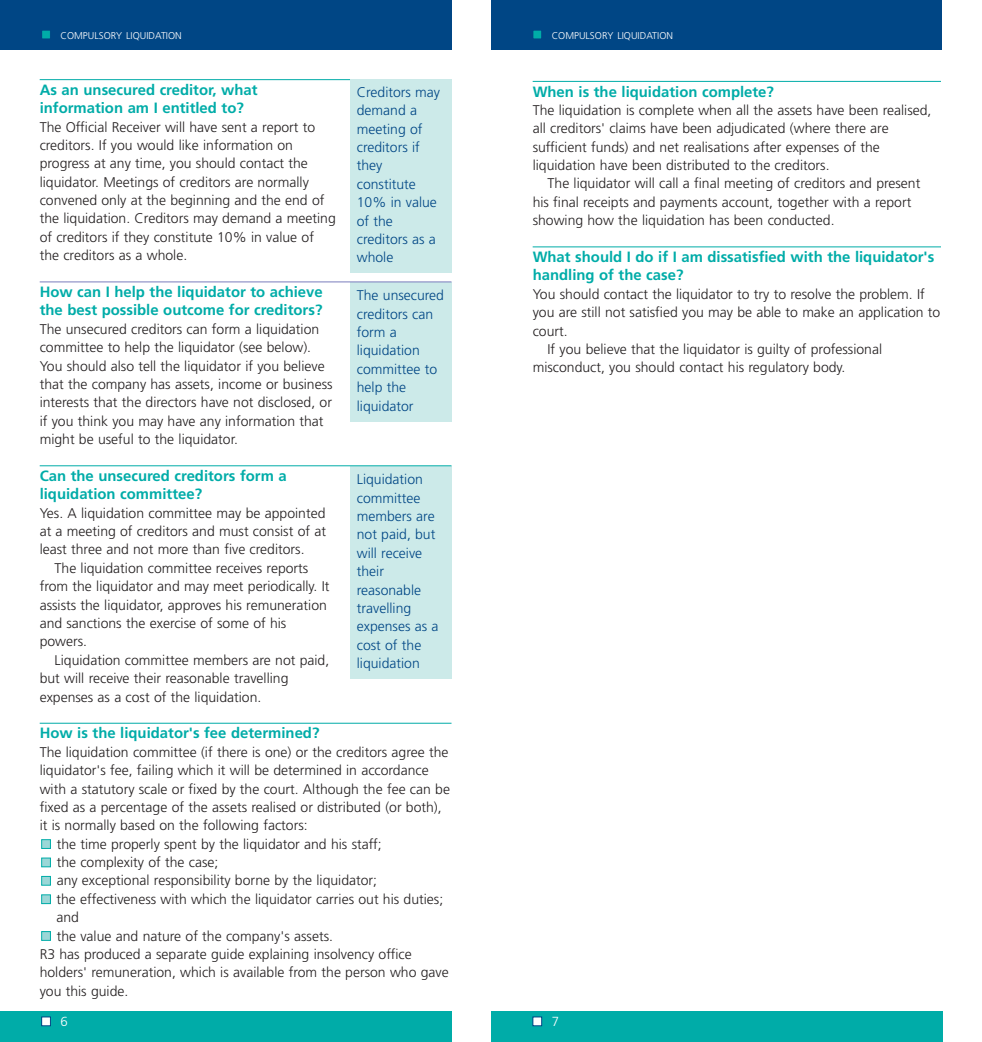
<style>
.page{position:relative;width:982px;height:1042px;background:#fff}
.page>*{position:absolute;margin:0;border:0;box-sizing:border-box;transform-origin:0 0}
.t1{font:700 14.88px/18.4px "Frutiger";color:#00aca8}
.t2{font:300 14px/18.4px "Frutiger";color:#231f20}
.t3{font:300 14px/18.4px "Frutiger";color:#004685}
.t4{font:300 13.12px "Frutiger";color:#fff}
.t5{font:300 9.8px "Frutiger";color:#fff}
</style>
<div class="page">
<hr style="left:533px;top:81px;width:408px;height:1px;background:#00aca8">
<hr style="left:533px;top:246px;width:408px;height:1px;background:#00aca8">
<div style="left:491px;top:0;width:451px;height:49px;background:#004685"></div>
<div style="left:533px;top:30px;width:9px;height:9px;background:#00aca8"></div>
<div style="left:533px;top:30px;width:9px;height:9px;border:1px solid #004685"></div>
<div style="left:491px;top:1010px;width:452px;height:31px;background:#00aca8"></div>
<div style="left:533px;top:1016px;width:9px;height:9px;background:#fff"></div>
<div style="left:533px;top:1016px;width:9px;height:9px;border:1px solid #004685"></div>
<div style="left:350px;top:283px;width:101px;height:139px;background:#cceae9"></div>
<div style="left:350px;top:466px;width:101px;height:212px;background:#cceae9"></div>
<hr style="left:40px;top:79px;width:411px;height:1px;background:#00aca8">
<hr style="left:40px;top:281px;width:411px;height:1px;background:#7a7dbc">
<hr style="left:40px;top:465px;width:411px;height:1px;background:#00aca8">
<hr style="left:40px;top:722px;width:411px;height:1px;background:#00aca8">
<div style="left:42px;top:931px;width:8px;height:9px;background:#9bd7d7"></div>
<div style="left:41px;top:931px;width:10px;height:9px;border:1px solid #00aca8"></div>
<div style="left:42px;top:894px;width:8px;height:9px;background:#9bd7d7"></div>
<div style="left:41px;top:894px;width:10px;height:9px;border:1px solid #00aca8"></div>
<div style="left:42px;top:876px;width:8px;height:9px;background:#9bd7d7"></div>
<div style="left:41px;top:876px;width:10px;height:9px;border:1px solid #00aca8"></div>
<div style="left:42px;top:857px;width:8px;height:9px;background:#9bd7d7"></div>
<div style="left:41px;top:857px;width:10px;height:9px;border:1px solid #00aca8"></div>
<div style="left:42px;top:839px;width:8px;height:9px;background:#9bd7d7"></div>
<div style="left:41px;top:839px;width:10px;height:9px;border:1px solid #00aca8"></div>
<div style="left:0;top:0;width:451px;height:49px;background:#004685"></div>
<div style="left:42px;top:30px;width:8px;height:9px;background:#00aca8"></div>
<div style="left:41px;top:30px;width:10px;height:9px;border:1px solid #004685"></div>
<div style="left:0;top:1010px;width:451px;height:31px;background:#00aca8"></div>
<div style="left:42px;top:1016px;width:8px;height:9px;background:#fff"></div>
<div style="left:41px;top:1016px;width:10px;height:9px;border:1px solid #004685"></div>
<div style="left:350px;top:79px;width:101px;height:194px;background:#cceae9"></div>
<p class="t5" style="left:60px;top:32px;width:123px">COMPULSORY LIQUIDATION</p>
<p class="t1" style="left:40px;top:81px;width:219px">As an unsecured creditor, what information am I entitled to?</p>
<p class="t2" style="left:40px;top:118px;width:298px">The Official Receiver will have sent a report to creditors. If you would like information on progress at any time, you should contact the liquidator. Meetings of creditors are normally convened only at the beginning and the end of the liquidation. Creditors may demand a meeting of creditors if they constitute 10% in value of the creditors as a whole.</p>
<p class="t1" style="left:40px;top:284px;width:285px">How can I help the liquidator to achieve the best possible outcome for creditors?</p>
<p class="t2" style="left:40px;top:321px;width:294px">The unsecured creditors can form a liquidation committee to help the liquidator (see below).<br>You should also tell the liquidator if you believe that the company has assets, income or business interests that the directors have not disclosed, or if you think you may have any information that might be useful to the liquidator.</p>
<p class="t1" style="left:40px;top:467px;width:248px">Can the unsecured creditors form a liquidation committee?</p>
<p class="t2" style="left:40px;top:504px;width:288px;text-align:justify">Yes. A liquidation committee may be appointed at a meeting of creditors and must consist of at least three and not more than five creditors.</p>
<p class="t2" style="left:40px;top:559px;width:291px;text-indent:15px">The liquidation committee receives reports from the liquidator and may meet periodically. It assists the liquidator, approves his remuneration and sanctions the exercise of some of his powers.</p>
<p class="t2" style="left:40px;top:651px;width:291px;text-indent:15px">Liquidation committee members are not paid, but will receive their reasonable travelling expenses as a cost of the liquidation.</p>
<p class="t1" style="left:40px;top:725px;width:281px">How is the liquidator's fee determined?</p>
<p class="t2" style="left:40px;top:743px;width:410px">The liquidation committee (if there is one) or the creditors agree the</p>
<p class="t2" style="left:40px;top:762px;width:390px">liquidator's fee, failing which it will be determined in accordance</p>
<p class="t2" style="left:40px;top:780px;width:412px">with a statutory scale or fixed by the court. Although the fee can be</p>
<p class="t2" style="left:40px;top:798px;width:403px">fixed as a percentage of the assets realised or distributed (or both),</p>
<p class="t2" style="left:40px;top:817px;width:269px">it is normally based on the following factors:</p>
<p class="t2" style="left:57px;top:835px;width:326px">the time properly spent by the liquidator and his staff;</p>
<p class="t2" style="left:57px;top:853px;width:163px">the complexity of the case;</p>
<p class="t2" style="left:57px;top:872px;width:322px">any exceptional responsibility borne by the liquidator;</p>
<p class="t2" style="left:57px;top:890px;width:388px">the effectiveness with which the liquidator carries out his duties;</p>
<p class="t2" style="left:57px;top:909px;width:24px">and</p>
<p class="t2" style="left:57px;top:927px;width:278px">the value and nature of the company's assets.</p>
<p class="t2" style="left:40px;top:945px;width:374px">R3 has produced a separate guide explaining insolvency office</p>
<p class="t2" style="left:40px;top:964px;width:410px">holders' remuneration, which is available from the person who gave</p>
<p class="t2" style="left:40px;top:982px;width:90px">you this guide.</p>
<p class="t3" style="left:357px;top:84px;width:85px">Creditors may demand a meeting of creditors if they constitute<br>10% in value of the creditors as a whole</p>
<p class="t3" style="left:357px;top:287px;width:89px">The unsecured creditors can form a liquidation committee to help the liquidator</p>
<p class="t3" style="left:357px;top:471px;width:83px">Liquidation committee members are not paid, but will receive their reasonable travelling expenses as a cost of the liquidation</p>
<p class="t4" style="left:60px;top:1015px;width:9px">6</p>
<p class="t5" style="left:552px;top:32px;width:123px">COMPULSORY LIQUIDATION</p>
<p class="t1" style="left:533px;top:83px;width:243px">When is the liquidation complete?</p>
<p class="t2" style="left:533px;top:102px;width:400px">The liquidation is complete when all the assets have been realised, all creditors' claims have been adjudicated (where there are sufficient funds) and net realisations after expenses of the liquidation have been distributed to the creditors.</p>
<p class="t2" style="left:533px;top:175px;width:389px;text-indent:15px">The liquidator will call a final meeting of creditors and present his final receipts and payments account, together with a report showing how the liquidation has been conducted.</p>
<p class="t1" style="left:533px;top:249px;width:403px">What should I do if I am dissatisfied with the liquidator's handling of the case?</p>
<p class="t2" style="left:533px;top:286px;width:394px">You should contact the liquidator to try to resolve the problem. If</p>
<p class="t2" style="left:533px;top:304px;width:409px">you are still not satisfied you may be able to make an application to</p>
<p class="t2" style="left:533px;top:322px;width:36px">court.</p>
<p class="t2" style="left:547px;top:341px;width:336px">If you believe that the liquidator is guilty of professional</p>
<p class="t2" style="left:533px;top:359px;width:314px">misconduct, you should contact his regulatory body.</p>
<p class="t4" style="left:552px;top:1015px;width:9px">7</p>
</div>
